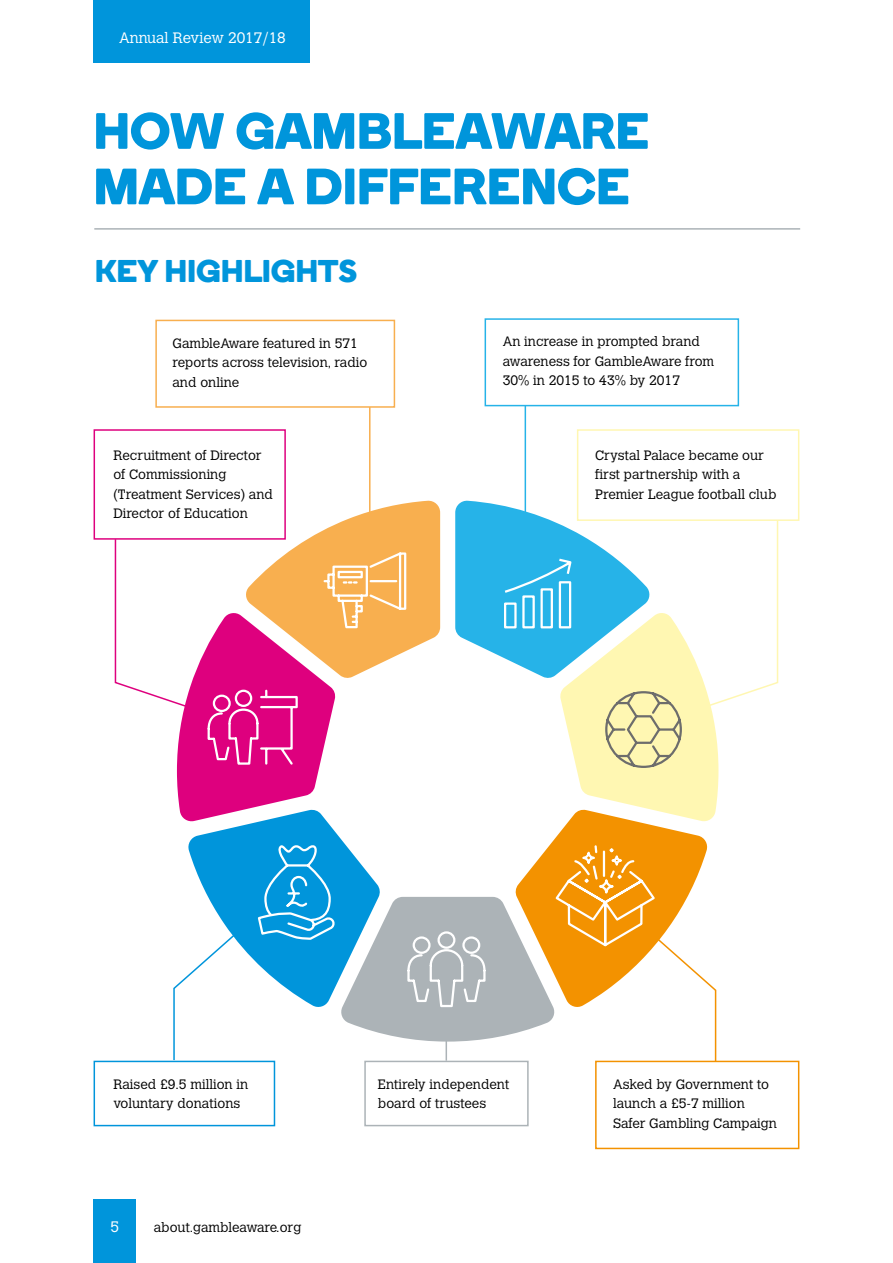
<style>
.page{position:relative;width:893px;height:1263px;background:#fff}
.page>*{position:absolute;margin:0;border:0;box-sizing:border-box;transform-origin:0 0}
.t1{font:51px/55.5px "Boing";letter-spacing:.015em;color:#0095db}
.t2{font:31.5px "Boing";letter-spacing:.02em;color:#0095db}
.t3{font:300 15px "Calvert";color:#fff}
.t4{font:300 13.5px/19.5px "Calvert";color:#000}
</style>
<div class="page">
<div style="left:94px;top:0;width:216px;height:63px;background:#0095db"></div>
<div style="left:94px;top:1199px;width:42px;height:64px;background:#0095db"></div>
<div style="left:155px;top:320px;width:240px;height:88px;border:2px solid #f8af4f"></div>
<div style="left:485px;top:318px;width:254px;height:88px;border:2px solid #26b3e8"></div>
<div style="left:94px;top:429px;width:192px;height:111px;border:2px solid #de007e"></div>
<div style="left:577px;top:429px;width:222px;height:92px;border:2px solid #fff7b2"></div>
<div style="left:94px;top:1061px;width:181px;height:65px;border:2px solid #0095db"></div>
<div style="left:595px;top:1061px;width:204px;height:88px;border:2px solid #f39200"></div>
<div style="left:364px;top:1061px;width:165px;height:65px;border:2px solid #acb3b7"></div>
<hr style="left:369px;top:407px;width:2px;height:135px;background:#f8af4f">
<hr style="left:525px;top:406px;width:1px;height:137px;background:#26b3e8">
<svg style="left:114px;top:500px;width:665px;height:563px"></svg>
<hr style="left:94px;top:228px;width:706px;height:2px;background:#acb3b7">
<p class="t3" style="left:119px;top:29px;width:168px">Annual Review 2017/18</p>
<h1 class="t1" style="left:94px;top:103px;width:556px">HOW GAMBLEAWARE<br>MADE A DIFFERENCE</h1>
<h2 class="t2" style="left:95px;top:252px;width:263px">KEY HIGHLIGHTS</h2>
<p class="t4" style="left:173px;top:333px;width:196px">GambleAware featured in 571 reports across television, radio and online</p>
<p class="t4" style="left:113px;top:445px;width:161px">Recruitment of Director of Commissioning (Treatment Services) and<br>Director of Education</p>
<p class="t4" style="left:503px;top:332px;width:213px">An increase in prompted brand awareness for GambleAware from<br>30% in 2015 to 43% by 2017</p>
<p class="t4" style="left:595px;top:445px;width:183px">Crystal Palace became our first partnership with a<br>Premier League football club</p>
<p class="t4" style="left:113px;top:1074px;width:137px">Raised £9.5 million in voluntary donations</p>
<p class="t4" style="left:613px;top:1074px;width:165px">Asked by Government to launch a £5-7 million<br>Safer Gambling Campaign</p>
<p class="t4" style="left:378px;top:1074px;width:133px">Entirely independent board of trustees</p>
<p class="t3" style="left:111px;top:1218px;width:10px">5</p>
<p class="t4" style="left:154px;top:1217px;width:149px">about.gambleaware.org</p>
</div>
